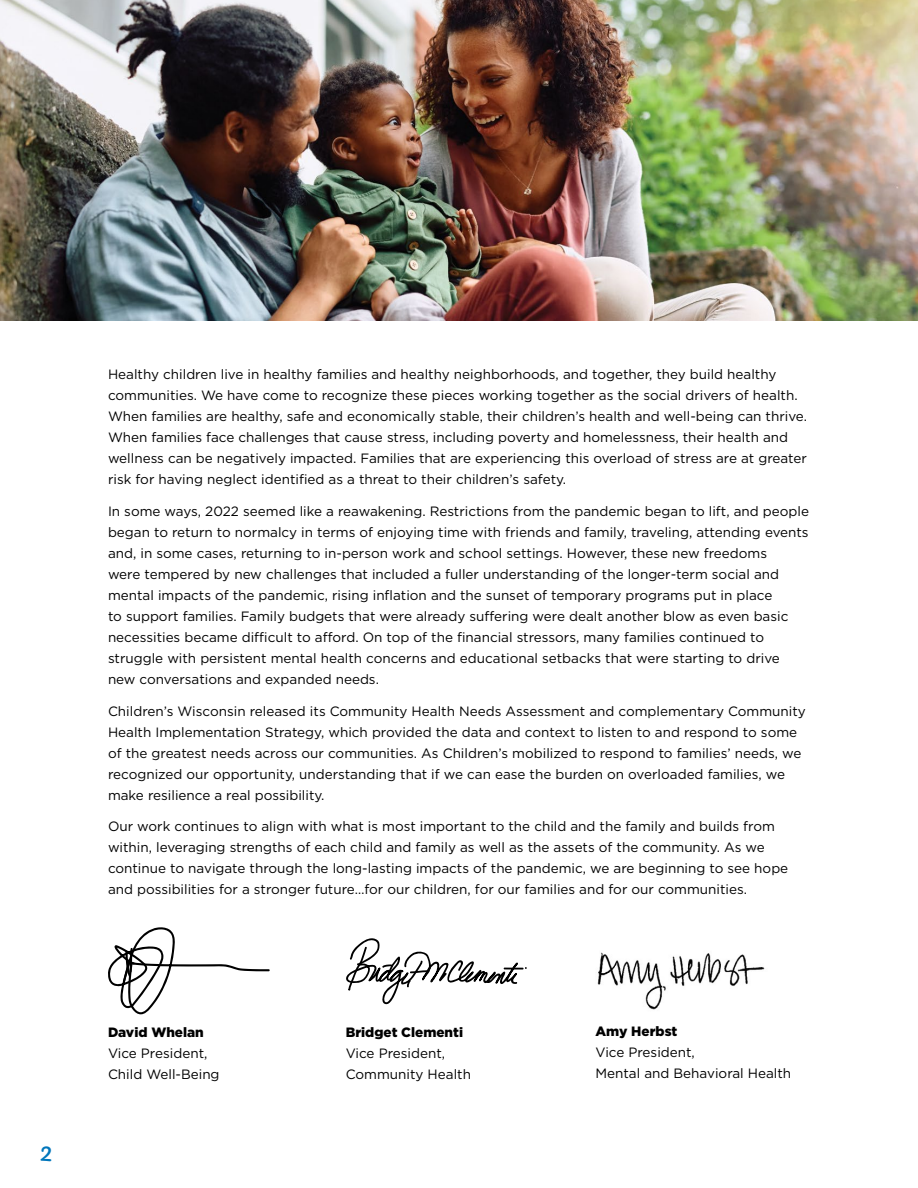
<style>
.page{position:relative;width:918px;height:1188px;background:#fff}
.page>*{position:absolute;margin:0;border:0;box-sizing:border-box;transform-origin:0 0}
.t1{font:700 21px "Uberhand Pro";color:#0076bb}
.t2{font:13.5px/21px "Gotham";color:#000}
.t3{font:900 13.5px "Gotham";color:#000}
</style>
<div class="page">
<img style="left:0;top:0;width:917px;height:321px">
<hr style="left:503px;top:968px;width:21px;height:2px;background:#000">
<svg style="left:346px;top:938px;width:172px;height:67px"></svg>
<img style="left:597px;top:952px;width:168px;height:58px">
<svg style="left:108px;top:927px;width:162px;height:87px"></svg>
<hr style="left:917px;top:0;width:1px;height:850px;background:#0076bb">
<h1 class="t1" style="left:40px;top:1138px;width:13px">2</h1>
<p class="t2" style="left:108px;top:363px;width:701px">Healthy children live in healthy families and healthy neighborhoods, and together, they build healthy communities. We have come to recognize these pieces working together as the social drivers of health.<br>When families are healthy, safe and economically stable, their children’s health and well-being can thrive.<br>When families face challenges that cause stress, including poverty and homelessness, their health and wellness can be negatively impacted. Families that are experiencing this overload of stress are at greater risk for having neglect identified as a threat to their children’s safety.</p>
<p class="t2" style="left:108px;top:500px;width:703px">In some ways, 2022 seemed like a reawakening. Restrictions from the pandemic began to lift, and people began to return to normalcy in terms of enjoying time with friends and family, traveling, attending events and, in some cases, returning to in-person work and school settings. However, these new freedoms<br>were tempered by new challenges that included a fuller understanding of the longer-term social and mental impacts of the pandemic, rising inflation and the sunset of temporary programs put in place<br>to support families. Family budgets that were already suffering were dealt another blow as even basic necessities became difficult to afford. On top of the financial stressors, many families continued to struggle with persistent mental health concerns and educational setbacks that were starting to drive new conversations and expanded needs.</p>
<p class="t2" style="left:108px;top:700px;width:699px">Children’s Wisconsin released its Community Health Needs Assessment and complementary Community Health Implementation Strategy, which provided the data and context to listen to and respond to some of the greatest needs across our communities. As Children’s mobilized to respond to families’ needs, we recognized our opportunity, understanding that if we can ease the burden on overloaded families, we make resilience a real possibility.</p>
<p class="t2" style="left:108px;top:816px;width:682px">Our work continues to align with what is most important to the child and the family and builds from within, leveraging strengths of each child and family as well as the assets of the community. As we continue to navigate through the long-lasting impacts of the pandemic, we are beginning to see hope and possibilities for a stronger future…for our children, for our families and for our communities.</p>
<p class="t3" style="left:108px;top:1023px;width:97px">David Whelan</p>
<p class="t2" style="left:108px;top:1043px;width:113px">Vice President,<br>Child Well-Being</p>
<p class="t3" style="left:346px;top:1023px;width:119px">Bridget Clementi</p>
<p class="t2" style="left:346px;top:1043px;width:127px">Vice President,<br>Community Health</p>
<p class="t3" style="left:596px;top:1022px;width:83px">Amy Herbst</p>
<p class="t2" style="left:596px;top:1041px;width:197px">Vice President,<br>Mental and Behavioral Health</p>
</div>
